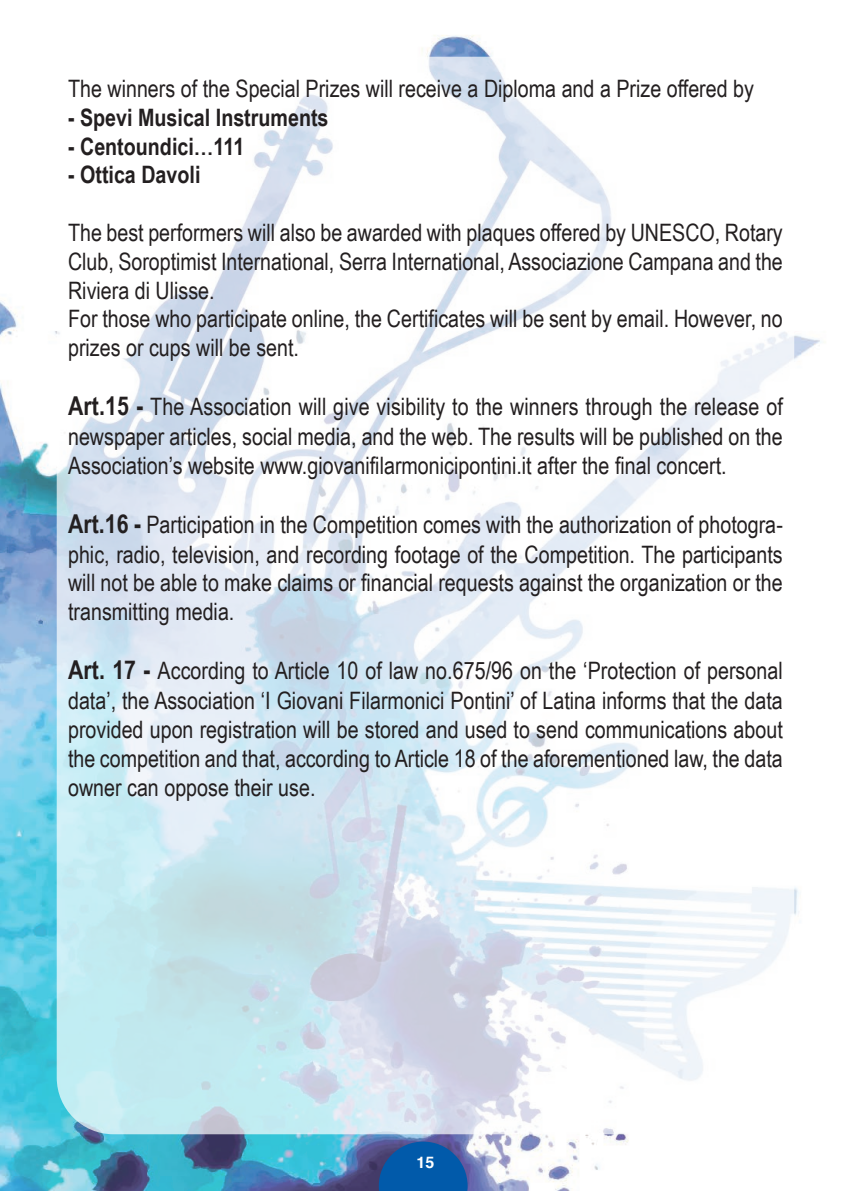
<style>
.page{position:relative;width:851px;height:1191px;background:#fff}
.page>*{position:absolute;margin:0;border:0;box-sizing:border-box;transform-origin:0 0}
.t1{font:24px/29.2px "Arial Narrow";color:#231f20;text-align:justify}
.t2{font:700 24px "Arial Narrow";color:#231f20}
.t3{font:700 16px "Helvetica";color:#fff}
.s1{font-weight:700;font-size:26px}
</style>
<div class="page">
<img style="left:0;top:35px;width:821px;height:1156px">
<div style="left:57px;top:57px;width:737px;height:1077px;background:#fff;border-radius:57px;opacity:.7"></div>
<svg style="left:379px;top:1141px;width:88px;height:50px;background:#1258a4"></svg>
<p class="t1" style="left:68px;top:74px;width:687px">The winners of the Special Prizes will receive a Diploma and a Prize offered by</p>
<p class="t2" style="left:68px;top:103px;width:262px">- Spevi Musical Instruments</p>
<p class="t2" style="left:68px;top:132px;width:178px">- Centoundici…111</p>
<p class="t2" style="left:68px;top:161px;width:134px">- Ottica Davoli</p>
<p class="t1" style="left:68px;top:218px;width:716px">The best performers will also be awarded with plaques offered by UNESCO, Rotary Club, Soroptimist International, Serra International, Associazione Campana and the Riviera di Ulisse.</p>
<p class="t1" style="left:68px;top:304px;width:716px">For those who participate online, the Certificates will be sent by email. However, no prizes or cups will be sent.</p>
<p class="t1" style="left:68px;top:392px;width:716px"><span class="s1">Art.15 -</span> The Association will give visibility to the winners through the release of newspaper articles, social media, and the web. The results will be published on the Association’s website www.giovanifilarmonicipontini.it after the final concert.</p>
<p class="t1" style="left:68px;top:509px;width:716px"><span class="s1">Art.16 -</span> Participation in the Competition comes with the authorization of photogra&shy;phic, radio, television, and recording footage of the Competition. The participants will not be able to make claims or financial requests against the organization or the transmitting media.</p>
<p class="t1" style="left:68px;top:656px;width:716px"><span class="s1">Art. 17 -</span> According to Article 10 of law no.675/96 on the ‘Protection of personal data’, the Association ‘I Giovani Filarmonici Pontini’ of Latina informs that the data provided upon registration will be stored and used to send communications about the competition and that, according to Article 18 of the aforementioned law, the data owner can oppose their use.</p>
<p class="t3" style="left:416px;top:1156px;width:19px">15</p>
</div>
